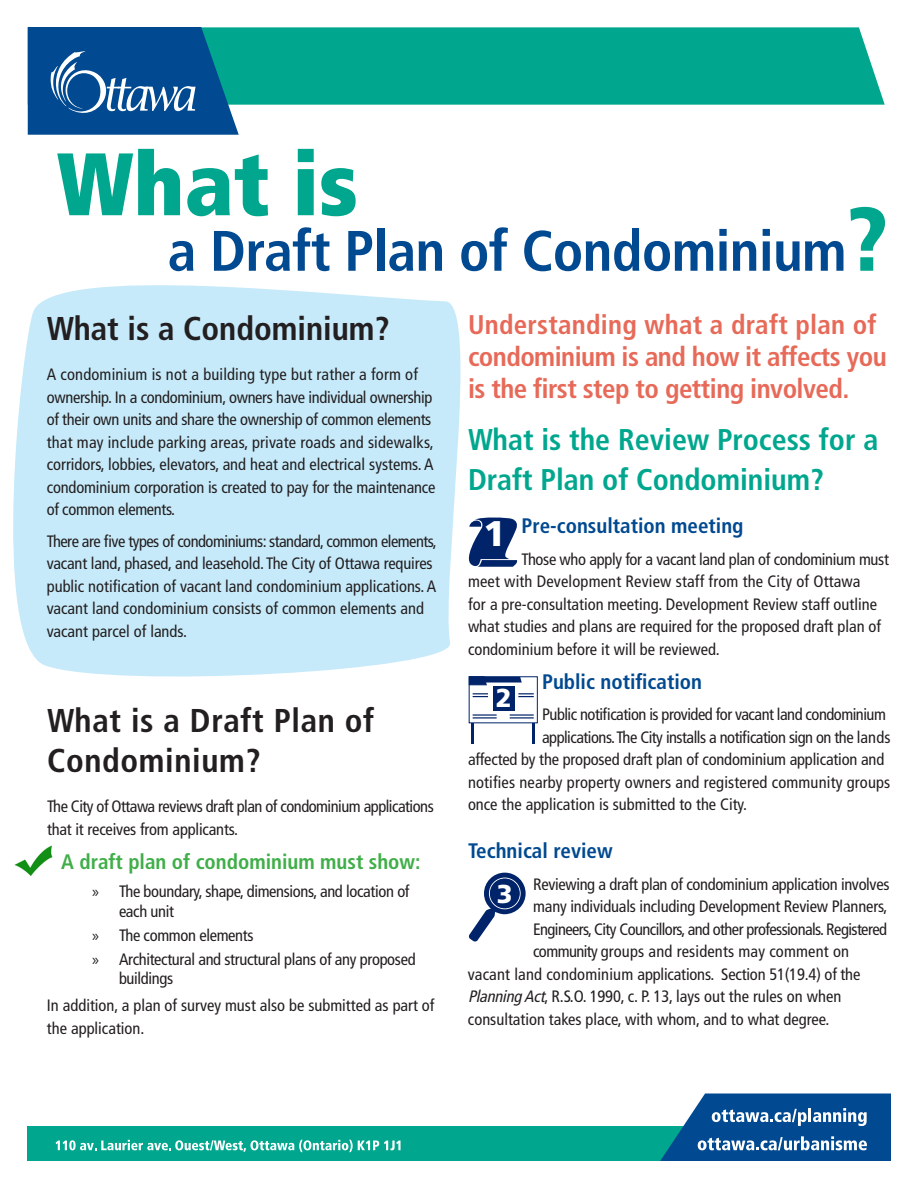
<style>
.page{position:relative;width:918px;height:1188px;background:#fff}
.page>*{position:absolute;margin:0;border:0;box-sizing:border-box;transform-origin:0 0}
.t1{font:900 condensed 88.5px "Frutiger LT Std";color:#00a78e}
.t2{font:700 condensed 57px "Frutiger LT Std";letter-spacing:-.01em;color:#014990}
.t3{font:900 35.7px "Frutiger LT Std";color:#fff}
.t4{font:700 condensed 33px/39.6px "Frutiger LT Std";letter-spacing:.02em;color:#231f20}
.t5{font:700 condensed 33px "Frutiger LT Std";color:#231f20}
.t6{font:700 condensed 30px/39.6px "Frutiger LT Std";color:#00a78e}
.t7{font:700 condensed 27px/32.4px "Frutiger LT Std";letter-spacing:-.02em;color:#e76a59}
.t8{font:900 25.95px "Frutiger LT Std";color:#fff}
.t9{font:700 condensed 21px "Frutiger LT Std";color:#014990}
.Heading_3{font:700 condensed 21px "Frutiger LT Std";color:#40ae49}
.Body{font:condensed 16.5px/22.5px "Frutiger LT Std";letter-spacing:-.01em;color:#231f20}
.Body-2{font:condensed 16.5px/22.5px "Frutiger LT Std";letter-spacing:-.03em;color:#231f20}
.Body-3{font:condensed 16.5px "Frutiger LT Std";letter-spacing:.01em;color:#231f20}
.Body-4{font:condensed 16.5px "Frutiger LT Std";letter-spacing:-.035em;color:#231f20}
.s1{font-weight:900;font-size:90px;color:#00a78e}
.s2{font-family:"Myriad Pro";font-stretch:normal}
.s3{font-style:italic}
</style>
<div class="page">
<div style="left:28px;top:1127px;width:863px;height:34px;background:#00a78e"></div>
<svg style="left:660px;top:1094px;width:231px;height:67px;background:#326ea5"></svg>
<svg style="left:56px;top:1140px;width:345px;height:12px"></svg>
<div style="left:239px;top:27px;width:646px;height:78px;background:#00a78e"></div>
<svg style="left:28px;top:27px;width:211px;height:108px;background:#166099"></svg>
<svg style="left:13px;top:285px;width:468px;height:404px;background:#cdecfa"></svg>
<img style="left:14px;top:845px;width:38px;height:31px">
<hr style="left:532px;top:723px;width:3px;height:21px;background:#002369">
<hr style="left:471px;top:723px;width:3px;height:21px;background:#002369">
<div style="left:469px;top:677px;width:68px;height:46px;background:#fff"></div>
<div style="left:469px;top:677px;width:69px;height:46px;border:1px solid #002369"></div>
<svg style="left:469px;top:677px;width:53px;height:8px"></svg>
<div style="left:493px;top:686px;width:21px;height:24px;background:#002369"></div>
<svg style="left:473px;top:693px;width:15px;height:4px"></svg>
<hr style="left:473px;top:714px;width:24px;height:2px;background:#002369">
<hr style="left:473px;top:717px;width:24px;height:2px;background:#002369">
<hr style="left:510px;top:714px;width:24px;height:2px;background:#002369">
<hr style="left:510px;top:717px;width:24px;height:2px;background:#002369">
<svg style="left:518px;top:693px;width:16px;height:4px"></svg>
<svg style="left:469px;top:873px;width:57px;height:69px"></svg>
<svg style="left:469px;top:516px;width:48px;height:51px"></svg>
<h1 class="t1" style="left:57px;top:130px;width:303px">What is</h1>
<h1 class="t2" style="left:168px;top:217px;width:721px">a Draft Plan of Condominium<span class="s1">?</span></h1>
<h2 class="t5" style="left:47px;top:309px;width:345px">What is a Condominium?</h2>
<p class="Body" style="left:47px;top:363px;width:390px">A condominium is not a building type but rather a form of ownership. In a condominium, owners have individual ownership of their own units and share the ownership of common elements that may include parking areas, private roads and sidewalks, corridors, lobbies, elevators, and heat and electrical systems. A condominium corporation is created to pay for the maintenance of common elements.</p>
<p class="Body" style="left:47px;top:530px;width:392px">There are five types of condominiums: standard, common elements, vacant land, phased, and leasehold. The City of Ottawa requires public notification of vacant land condominium applications. A vacant land condominium consists of common elements and vacant parcel of lands.</p>
<h2 class="t4" style="left:47px;top:701px;width:329px">What is a Draft Plan of<br>Condominium?</h2>
<p class="Body-2" style="left:47px;top:795px;width:388px">The City of Ottawa reviews draft plan of condominium applications that it receives from applicants.</p>
<p class="Heading_3" style="left:61px;top:849px;width:361px">A draft plan of condominium must show:</p>
<p class="Body" style="left:119px;top:882px;width:292px;line-height:19.5px;text-indent:-27px"><span class="s2">»</span> The boundary, shape, dimensions, and location of each unit</p>
<p class="Body" style="left:92px;top:924px;width:163px"><span class="s2">»</span> The common elements</p>
<p class="Body" style="left:119px;top:950px;width:298px;line-height:19.5px;text-indent:-27px"><span class="s2">»</span> Architectural and structural plans of any proposed buildings</p>
<p class="Body" style="left:47px;top:995px;width:389px">In addition, a plan of survey must also be submitted as part of the application.</p>
<h2 class="t7" style="left:468px;top:308px;width:420px">Understanding what a draft plan of condominium is and how it affects you is the first step to getting involved.</h2>
<h3 class="t6" style="left:468px;top:420px;width:412px">What is the Review Process for a<br>Draft Plan of Condominium?</h3>
<h4 class="t9" style="left:522px;top:513px;width:223px">Pre-consultation meeting</h4>
<p class="Body" style="left:468px;top:548px;width:422px;text-indent:54px">Those who apply for a vacant land plan of condominium must meet with Development Review staff from the City of Ottawa<br>for a pre-consultation meeting. Development Review staff outline what studies and plans are required for the proposed draft plan of condominium before it will be reviewed.</p>
<h4 class="t9" style="left:542px;top:669px;width:161px">Public notification</h4>
<p class="Body-2" style="left:542px;top:703px;width:345px">Public notification is provided for vacant land condominium</p>
<p class="Body-2" style="left:542px;top:726px;width:350px">applications. The City installs a notification sign on the lands</p>
<p class="Body" style="left:468px;top:748px;width:418px">affected by the proposed draft plan of condominium application and</p>
<p class="Body-3" style="left:468px;top:772px;width:424px">notifies nearby property owners and registered community groups</p>
<p class="Body" style="left:468px;top:793px;width:281px">once the application is submitted to the City.</p>
<h4 class="t9" style="left:468px;top:838px;width:146px">Technical review</h4>
<p class="Body" style="left:533px;top:873px;width:358px">Reviewing a draft plan of condominium application involves</p>
<p class="Body" style="left:533px;top:895px;width:356px">many individuals including Development Review Planners,</p>
<p class="Body-4" style="left:533px;top:919px;width:355px">Engineers, City Councillors, and other professionals. Registered</p>
<p class="Body-3" style="left:533px;top:942px;width:317px">community groups and residents may comment on</p>
<p class="Body" style="left:468px;top:963px;width:394px">vacant land condominium applications. Section 51(19.4) of the</p>
<p class="Body" style="left:468px;top:985px;width:375px"><span class="s3">PlanningAct</span>, R.S.O. 1990, c. P. 13, lays out the rules on when</p>
<p class="Body" style="left:468px;top:1008px;width:363px">consultation takes place, with whom, and to what degree.</p>
<h3 class="t3" style="left:483px;top:512px;width:23px">1</h3>
<h3 class="t8" style="left:496px;top:682px;width:17px">2</h3>
<h3 class="t8" style="left:497px;top:878px;width:17px">3</h3>
</div>
